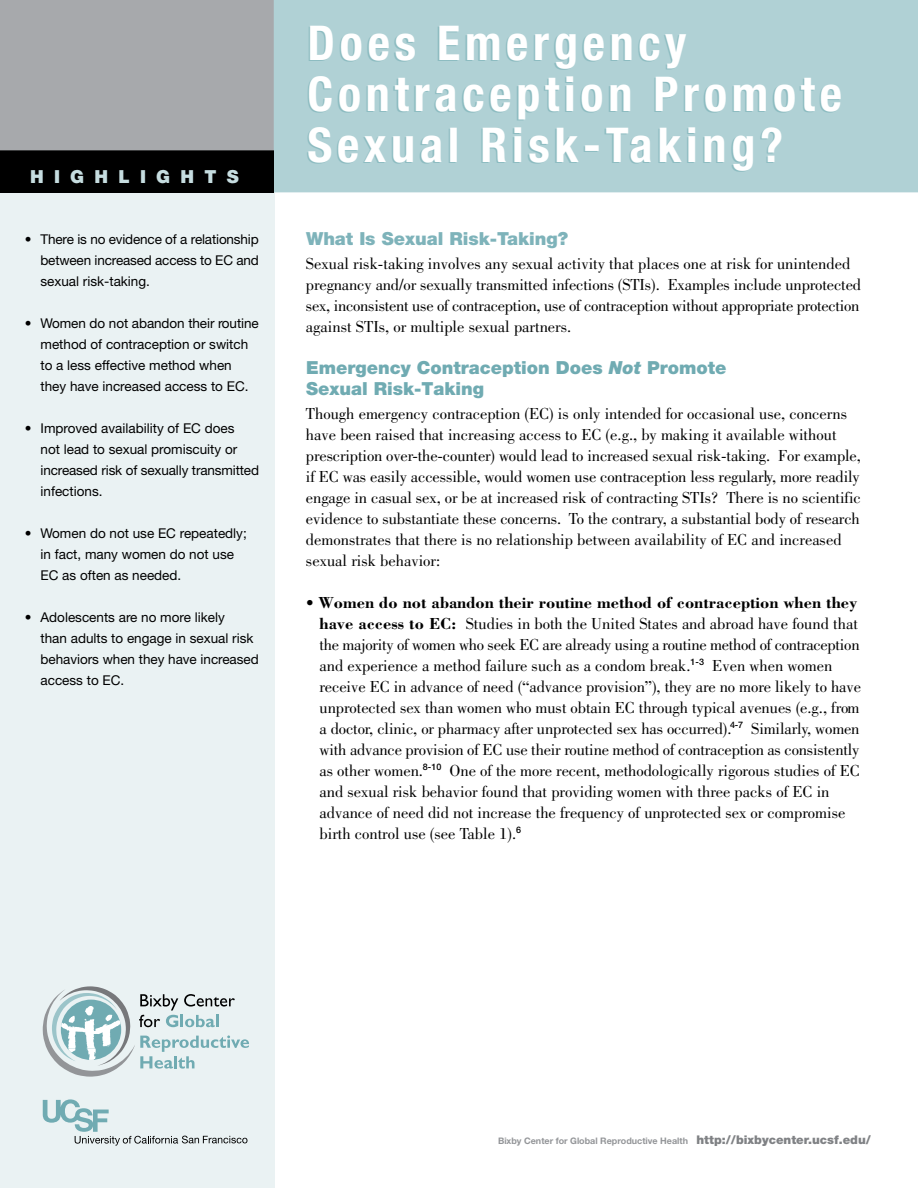
<style>
.page{position:relative;width:918px;height:1188px;background:#fff}
.page>*{position:absolute;margin:0;border:0;box-sizing:border-box;transform-origin:0 0}
.t1{font:700 condensed 48px/51px "Helvetica Neue";letter-spacing:.1em;color:#fff}
.t2{font:900 18px/21px "Helvetica Neue";color:#70abb2}
.t3{font:900 18px "Helvetica Neue";color:#7eb3ba}
.t4{font:900 18px "Helvetica Neue";letter-spacing:.57em;color:#c6dde0}
.t5{font:16.5px/21px "Bodoni";letter-spacing:-.005em;color:#000}
.t6{font:13.5px/21px "Helvetica Neue";color:#000}
.t7{font:700 9px "Helvetica Neue";color:#939598}
.s1{font-style:italic}
.s2{font-weight:700}
.s3{font-weight:900;font-size:12px;color:#808285}
</style>
<div class="page">
<div style="left:0;top:0;width:274px;height:1188px;background:#eaf2f3"></div>
<div style="left:274px;top:0;width:644px;height:192px;background:#b0d1d5"></div>
<div style="left:0;top:0;width:274px;height:150px;background:#a7a9ac"></div>
<div style="left:0;top:150px;width:274px;height:42px;background:#000"></div>
<svg style="left:43px;top:1099px;width:205px;height:47px"></svg>
<svg style="left:43px;top:986px;width:206px;height:91px"></svg>
<p class="t4" style="left:30px;top:165px;width:210px">HIGHLIGHTS</p>
<p class="t6" style="left:40px;top:228px;width:220px;text-align:justify;text-indent:-16px">• There is no evidence of a relationship between increased access to EC and sexual risk-taking.</p>
<p class="t6" style="left:41px;top:312px;width:220px;text-indent:-16px">• Women do not abandon their routine method of contraception or switch to a less effective method when they have increased access to EC.</p>
<p class="t6" style="left:41px;top:417px;width:220px;text-indent:-16px">• Improved availability of EC does<br>not lead to sexual promiscuity or increased risk of sexually transmitted infections.</p>
<p class="t6" style="left:41px;top:522px;width:208px;text-indent:-16px">• Women do not use EC repeatedly; in fact, many women do not use<br>EC as often as needed.</p>
<p class="t6" style="left:41px;top:606px;width:220px;text-indent:-16px">• Adolescents are no more likely<br>than adults to engage in sexual risk behaviors when they have increased access to EC.</p>
<h1 class="t1" style="left:308px;top:17px;width:536px">Does Emergency<br>Contraception Promote<br>Sexual Risk-Taking?</h1>
<p class="t3" style="left:306px;top:228px;width:264px">What Is Sexual Risk-Taking?</p>
<p class="t5" style="left:306px;top:253px;width:557px">Sexual risk-taking involves any sexual activity that places one at risk for unintended pregnancy and/or sexually transmitted infections (STIs). Examples include unprotected sex, inconsistent use of contraception, use of contraception without appropriate protection against STIs, or multiple sexual partners.</p>
<p class="t2" style="left:306px;top:357px;width:422px">Emergency Contraception Does <span class="s1">Not</span> Promote<br>Sexual Risk-Taking</p>
<p class="t5" style="left:306px;top:403px;width:556px">Though emergency contraception (EC) is only intended for occasional use, concerns have been raised that increasing access to EC (e.g., by making it available without prescription over-the-counter) would lead to increased sexual risk-taking. For example, if EC was easily accessible, would women use contraception less regularly, more readily engage in casual sex, or be at increased risk of contracting STIs? There is no scientific evidence to substantiate these concerns. To the contrary, a substantial body of research demonstrates that there is no relationship between availability of EC and increased sexual risk behavior:</p>
<p class="t5" style="left:319px;top:592px;width:543px;text-indent:-13px">• <span class="s2">Women do not abandon their routine method of contraception when they have access to EC:</span> Studies in both the United States and abroad have found that the majority of women who seek EC are already using a routine method of contraception and experience a method failure such as a condom break.<sup>1-3</sup> Even when women receive EC in advance of need (“advance provision”), they are no more likely to have unprotected sex than women who must obtain EC through typical avenues (e.g., from a doctor, clinic, or pharmacy after unprotected sex has occurred).<sup>4-7</sup> Similarly, women with advance provision of EC use their routine method of contraception as consistently as other women.<sup>8-10</sup> One of the more recent, methodologically rigorous studies of EC and sexual risk behavior found that providing women with three packs of EC in advance of need did not increase the frequency of unprotected sex or compromise birth control use (see Table 1).<sup>6</sup></p>
<p class="t7" style="left:498px;top:1135px;width:374px">Bixby Center for Global Reproductive Health <span class="s3">http://bixbycenter.ucsf.edu/</span></p>
</div>
